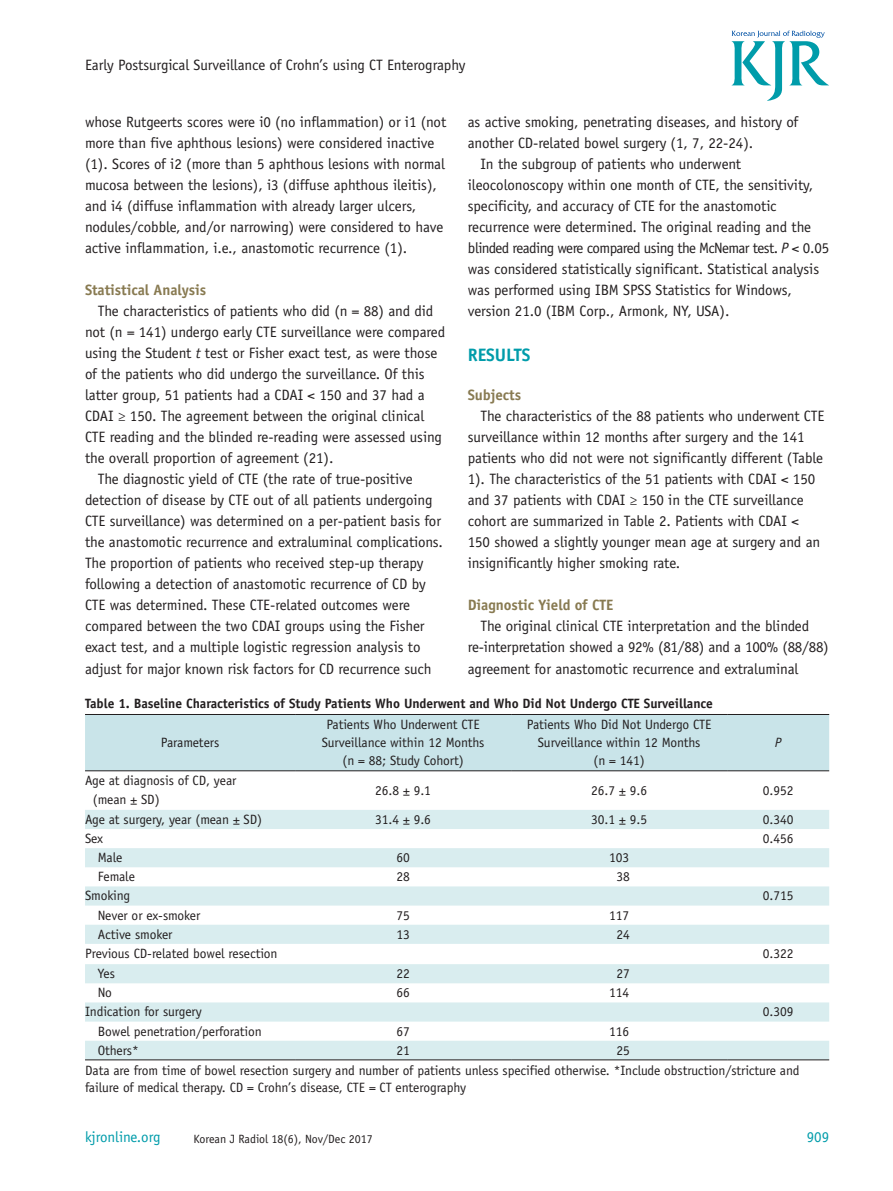
<style>
.page{position:relative;width:893px;height:1191px;background:#fff}
.page>*{position:absolute;margin:0;border:0;box-sizing:border-box;transform-origin:0 0}
.큰제목{font:700 18px "Officina Sans Std";letter-spacing:-.005em;color:#009caa}
.본문{font:15px/21px "Officina Sans Std";letter-spacing:-.005em;color:#231f20}
._1_제목{font:700 15px "Officina Sans Std";letter-spacing:-.005em;color:#887a51}
.t1{font:15px "Officina Sans Std";letter-spacing:-.005em;color:#009caa}
.표본문{font:13.5px/18px "Officina Sans Std";letter-spacing:-.005em;color:#231f20;text-align:center}
.표설명{font:13.5px/16.2px "Officina Sans Std";letter-spacing:-.005em;color:#231f20}
.표제목{font:700 13.5px "Officina Sans Std";letter-spacing:-.005em;color:#231f20}
.표본문-2{font:italic 13.5px "Officina Sans Std";color:#231f20}
.t2{font:12px "Officina Sans Std";letter-spacing:-.005em;color:#231f20}
.s1{font-style:italic}
</style>
<div class="page">
<svg style="left:732px;top:31px;width:97px;height:70px"></svg>
<div style="left:85px;top:715px;width:744px;height:55px;background:#c9e4e9"></div>
<svg style="left:85px;top:810px;width:744px;height:249px;fill:#d9edef"></svg>
<hr style="left:85px;top:1059px;width:210px;height:1px;background:#231f20">
<hr style="left:295px;top:1059px;width:216px;height:1px;background:#231f20">
<hr style="left:511px;top:1059px;width:216px;height:1px;background:#231f20">
<hr style="left:727px;top:1059px;width:102px;height:1px;background:#231f20">
<hr style="left:85px;top:714px;width:210px;height:1px;background:#231f20">
<hr style="left:295px;top:714px;width:216px;height:1px;background:#231f20">
<hr style="left:511px;top:714px;width:216px;height:1px;background:#231f20">
<hr style="left:727px;top:714px;width:102px;height:1px;background:#231f20">
<hr style="left:85px;top:770px;width:210px;height:1px;background:#231f20">
<hr style="left:295px;top:770px;width:216px;height:1px;background:#231f20">
<hr style="left:511px;top:770px;width:216px;height:1px;background:#231f20">
<hr style="left:727px;top:770px;width:102px;height:1px;background:#231f20">
<p class="본문" style="left:85px;top:54px;width:382px">Early Postsurgical Surveillance of Crohn’s using CT Enterography</p>
<p class="본문" style="left:468px;top:112px;width:332px">as active smoking, penetrating diseases, and history of another CD-related bowel surgery (1, 7, 22-24).</p>
<p class="본문" style="left:468px;top:154px;width:363px;text-indent:13px">In the subgroup of patients who underwent ileocolonoscopy within one month of CTE, the sensitivity, specificity, and accuracy of CTE for the anastomotic recurrence were determined. The original reading and the blinded reading were compared using the McNemar test. <span class="s1">P</span> &lt; 0.05 was considered statistically significant. Statistical analysis was performed using IBM SPSS Statistics for Windows, version 21.0 (IBM Corp., Armonk, NY, USA).</p>
<p class="큰제목" style="left:468px;top:343px;width:64px">RESULTS</p>
<p class="_1_제목" style="left:468px;top:386px;width:55px">Subjects</p>
<p class="본문" style="left:468px;top:406px;width:358px;text-indent:13px">The characteristics of the 88 patients who underwent CTE surveillance within 12 months after surgery and the 141 patients who did not were not significantly different (Table 1). The characteristics of the 51 patients with CDAI &lt; 150 and 37 patients with CDAI ≥ 150 in the CTE surveillance cohort are summarized in Table 2. Patients with CDAI &lt; 150 showed a slightly younger mean age at surgery and an insignificantly higher smoking rate.</p>
<p class="_1_제목" style="left:468px;top:596px;width:147px">Diagnostic Yield of CTE</p>
<p class="본문" style="left:468px;top:616px;width:363px;text-indent:13px">The original clinical CTE interpretation and the blinded re-interpretation showed a 92% (81/88) and a 100% (88/88) agreement for anastomotic recurrence and extraluminal</p>
<p class="표제목" style="left:85px;top:695px;width:629px">Table 1. Baseline Characteristics of Study Patients Who Underwent and Who Did Not Undergo CTE Surveillance</p>
<p class="표본문" style="left:161px;top:733px;width:60px">Parameters</p>
<p class="본문" style="left:85px;top:112px;width:363px">whose Rutgeerts scores were i0 (no inflammation) or i1 (not more than five aphthous lesions) were considered inactive (1). Scores of i2 (more than 5 aphthous lesions with normal mucosa between the lesions), i3 (diffuse aphthous ileitis), and i4 (diffuse inflammation with already larger ulcers, nodules/cobble, and/or narrowing) were considered to have active inflammation, i.e., anastomotic recurrence (1).</p>
<p class="_1_제목" style="left:85px;top:281px;width:123px">Statistical Analysis</p>
<p class="본문" style="left:85px;top:301px;width:362px;text-indent:13px">The characteristics of patients who did (n = 88) and did not (n = 141) undergo early CTE surveillance were compared using the Student <span class="s1">t</span> test or Fisher exact test, as were those of the patients who did undergo the surveillance. Of this latter group, 51 patients had a CDAI &lt; 150 and 37 had a CDAI ≥ 150. The agreement between the original clinical CTE reading and the blinded re-reading were assessed using the overall proportion of agreement (21).</p>
<p class="본문" style="left:85px;top:469px;width:359px;text-indent:13px">The diagnostic yield of CTE (the rate of true-positive detection of disease by CTE out of all patients undergoing CTE surveillance) was determined on a per-patient basis for the anastomotic recurrence and extraluminal complications.<br>The proportion of patients who received step-up therapy following a detection of anastomotic recurrence of CD by CTE was determined. These CTE-related outcomes were compared between the two CDAI groups using the Fisher exact test, and a multiple logistic regression analysis to adjust for major known risk factors for CD recurrence such</p>
<p class="표본문" style="left:326px;top:715px;width:155px">Patients Who Underwent CTE</p>
<p class="표본문" style="left:322px;top:733px;width:164px">Surveillance within 12 Months</p>
<p class="표본문" style="left:342px;top:751px;width:123px">(n = 88; Study Cohort)</p>
<p class="표본문" style="left:527px;top:715px;width:186px">Patients Who Did Not Undergo CTE<br>Surveillance within 12 Months</p>
<p class="표본문" style="left:593px;top:751px;width:53px">(n = 141)</p>
<p class="표본문-2" style="left:775px;top:734px;width:8px">P</p>
<p class="표본문" style="left:85px;top:772px;width:153px">Age at diagnosis of CD, year</p>
<p class="표본문" style="left:93px;top:790px;width:68px">(mean ± SD)</p>
<p class="표본문" style="left:375px;top:781px;width:57px">26.8 ± 9.1</p>
<p class="표본문" style="left:591px;top:781px;width:57px">26.7 ± 9.6</p>
<p class="표본문" style="left:763px;top:781px;width:32px">0.952</p>
<p class="표본문" style="left:85px;top:810px;width:179px">Age at surgery, year (mean ± SD)</p>
<p class="표본문" style="left:375px;top:810px;width:57px">31.4 ± 9.6</p>
<p class="표본문" style="left:591px;top:810px;width:57px">30.1 ± 9.5</p>
<p class="표본문" style="left:763px;top:810px;width:32px">0.340</p>
<p class="표본문" style="left:85px;top:829px;width:20px">Sex</p>
<p class="표본문" style="left:763px;top:829px;width:32px">0.456</p>
<p class="표본문" style="left:98px;top:848px;width:26px">Male</p>
<p class="표본문" style="left:396px;top:848px;width:15px">60</p>
<p class="표본문" style="left:609px;top:848px;width:22px">103</p>
<p class="표본문" style="left:98px;top:867px;width:39px">Female</p>
<p class="표본문" style="left:396px;top:867px;width:15px">28</p>
<p class="표본문" style="left:616px;top:867px;width:15px">38</p>
<p class="표본문" style="left:85px;top:887px;width:47px">Smoking</p>
<p class="표본문" style="left:763px;top:887px;width:32px">0.715</p>
<p class="표본문" style="left:98px;top:906px;width:104px">Never or ex-smoker</p>
<p class="표본문" style="left:396px;top:906px;width:15px">75</p>
<p class="표본문" style="left:609px;top:906px;width:22px">117</p>
<p class="표본문" style="left:98px;top:925px;width:76px">Active smoker</p>
<p class="표본문" style="left:396px;top:925px;width:15px">13</p>
<p class="표본문" style="left:616px;top:925px;width:15px">24</p>
<p class="표본문" style="left:85px;top:945px;width:194px">Previous CD-related bowel resection</p>
<p class="표본문" style="left:763px;top:945px;width:32px">0.322</p>
<p class="표본문" style="left:98px;top:964px;width:19px">Yes</p>
<p class="표본문" style="left:396px;top:964px;width:15px">22</p>
<p class="표본문" style="left:616px;top:964px;width:15px">27</p>
<p class="표본문" style="left:98px;top:983px;width:16px">No</p>
<p class="표본문" style="left:396px;top:983px;width:15px">66</p>
<p class="표본문" style="left:609px;top:983px;width:22px">114</p>
<p class="표본문" style="left:85px;top:1003px;width:118px">Indication for surgery</p>
<p class="표본문" style="left:763px;top:1003px;width:32px">0.309</p>
<p class="표본문" style="left:98px;top:1022px;width:165px">Bowel penetration/perforation</p>
<p class="표본문" style="left:396px;top:1022px;width:15px">67</p>
<p class="표본문" style="left:609px;top:1022px;width:22px">116</p>
<p class="표본문" style="left:98px;top:1041px;width:43px">Others*</p>
<p class="표본문" style="left:396px;top:1041px;width:15px">21</p>
<p class="표본문" style="left:616px;top:1041px;width:15px">25</p>
<p class="표설명" style="left:85px;top:1062px;width:716px">Data are from time of bowel resection surgery and number of patients unless specified otherwise. *Include obstruction/stricture and failure of medical therapy. CD = Crohn’s disease, CTE = CT enterography</p>
<p class="t1" style="left:85px;top:1128px;width:77px">kjronline.org</p>
<p class="t2" style="left:194px;top:1132px;width:181px">Korean J Radiol 18(6), Nov/Dec 2017</p>
<p class="t1" style="left:807px;top:1128px;width:24px">909</p>
</div>
